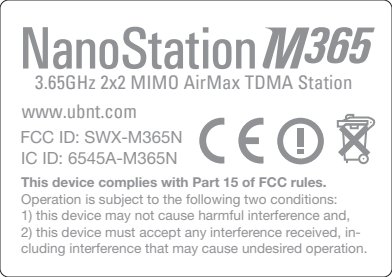
<style>
.page{position:relative;width:392px;height:277px;background:#fff}
.page>*{position:absolute;margin:0;border:0;box-sizing:border-box;transform-origin:0 0}
.t1{font:500 60px "Univers Condensed";letter-spacing:-.02em;color:#919295}
.t2{font:condensed 18.8px/28.8px "Univers";letter-spacing:.01em;color:#919295}
.t3{font:16.8px/20.8px "Helvetica Neue LT Std";color:#919295}
.t4{font:13.6px/16.4px "Helvetica Neue LT Std";color:#919295}
.t5{font:700 13.6px "Helvetica Neue LT Std";color:#919295}
.s1{font-weight:700;font-style:italic;font-size:51.6px}
</style>
<div class="page">
<svg style="left:199px;top:118px;width:25px;height:45px"></svg>
<svg style="left:238px;top:118px;width:25px;height:45px"></svg>
<svg style="left:277px;top:118px;width:46px;height:46px"></svg>
<div style="left:358px;top:153px;width:10px;height:11px;border:2px solid #919295;border-radius:50%"></div>
<svg style="left:336px;top:113px;width:40px;height:50px"></svg>
<div style="left:0;top:0;width:391px;height:277px;border:1px solid #231f20;border-radius:9px"></div>
<svg style="left:262px;top:28px;width:47px;height:40px"></svg>
<h1 class="t1" style="left:19px;top:13px;width:355px">NanoStation <span class="s1">365</span></h1>
<h2 class="t2" style="left:22px;top:68px;width:332px;text-indent:13px">3.65GHz 2x2 MIMO AirMax TDMA Station www.ubnt.com</h2>
<p class="t3" style="left:20px;top:127px;width:164px">FCC ID: SWX-M365N<br>IC ID: 6545A-M365N</p>
<p class="t5" style="left:21px;top:174px;width:306px">This device complies with Part 15 of FCC rules.</p>
<p class="t4" style="left:21px;top:190px;width:317px">Operation is subject to the following two conditions:</p>
<p class="t4" style="left:21px;top:207px;width:330px">1) this device may not cause harmful interference and,</p>
<p class="t4" style="left:21px;top:223px;width:347px">2) this device must accept any interference received, in&shy;cluding interference that may cause undesired operation.</p>
</div>
